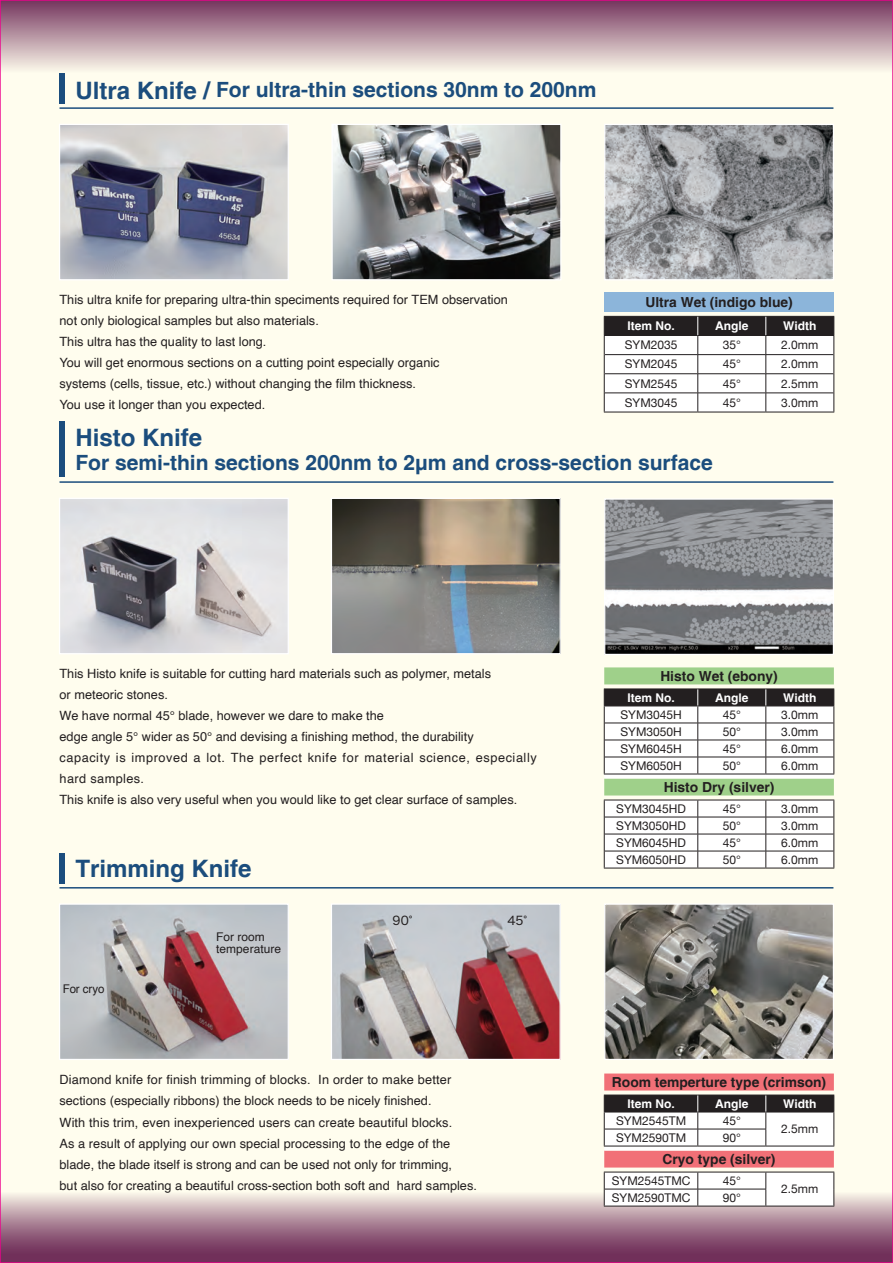
<style>
.page{position:relative;width:893px;height:1263px;background:#fffdee}
.page>*{position:absolute;margin:0;border:0;box-sizing:border-box;transform-origin:0 0}
.t1{font:700 24px "Helvetica";color:#1b4d7d}
.t2{font:700 21px "Helvetica";color:#1b4d7d}
.t3{font:700 13.8px "Helvetica";color:#231f20}
.t4{font:12.75px/21px "Helvetica";color:#231f20}
.t5{font:12px "Helvetica Neue";color:#231f20}
.t6{font:700 12px "Helvetica";color:#fff}
.t7{font:12px/12px "Helvetica";color:#231f20}
.t8{font:12px "Helvetica";color:#231f20;scale:.96 1}
.t9{font:12px "Hira Kaku Pro N W4";color:#231f20}
.s1{font-size:24px}
</style>
<div class="page">
<div style="left:0;top:0;width:893px;height:72px;background:linear-gradient(to bottom,#74345d,#f9f5e8)"></div>
<svg style="left:2px;top:1191px;width:889px;height:70px;background:#a57b90"></svg>
<img style="left:61px;top:126px;width:226px;height:152px">
<div style="left:59px;top:124px;width:230px;height:156px;border:1px solid #fff"></div>
<img style="left:333px;top:126px;width:226px;height:152px">
<div style="left:331px;top:124px;width:230px;height:156px;border:1px solid #fff"></div>
<img style="left:606px;top:126px;width:226px;height:152px">
<div style="left:604px;top:124px;width:230px;height:156px;border:1px solid #fff"></div>
<hr style="left:60px;top:107px;width:773px;height:2px;background:#1b4d7d">
<div style="left:60px;top:73px;width:5px;height:31px;background:#1b4d7d"></div>
<div style="left:604px;top:293px;width:230px;height:19px;background:#8cb5da"></div>
<hr style="left:604px;top:412px;width:94px;height:1px;background:#231f20">
<hr style="left:698px;top:412px;width:68px;height:1px;background:#231f20">
<hr style="left:766px;top:412px;width:68px;height:1px;background:#231f20">
<svg style="left:604px;top:316px;width:230px;height:96px;background:#c6c5c5"></svg>
<img style="left:61px;top:500px;width:226px;height:152px">
<div style="left:59px;top:498px;width:230px;height:156px;border:1px solid #fff"></div>
<img style="left:333px;top:500px;width:226px;height:152px">
<div style="left:331px;top:498px;width:230px;height:156px;border:1px solid #fff"></div>
<img style="left:606px;top:500px;width:226px;height:153px">
<div style="left:604px;top:498px;width:230px;height:157px;border:1px solid #fff"></div>
<hr style="left:60px;top:481px;width:773px;height:2px;background:#1b4d7d">
<div style="left:60px;top:422px;width:5px;height:55px;background:#1b4d7d"></div>
<hr style="left:604px;top:868px;width:94px;height:1px;background:#231f20">
<hr style="left:698px;top:868px;width:68px;height:1px;background:#231f20">
<hr style="left:766px;top:868px;width:68px;height:1px;background:#231f20">
<svg style="left:604px;top:667px;width:230px;height:201px;background:#d0d8cc"></svg>
<hr style="left:605px;top:851px;width:93px;height:1px;background:#231f20">
<hr style="left:698px;top:851px;width:68px;height:1px;background:#231f20">
<hr style="left:766px;top:851px;width:67px;height:1px;background:#231f20">
<hr style="left:605px;top:817px;width:93px;height:1px;background:#231f20">
<hr style="left:698px;top:817px;width:68px;height:1px;background:#231f20">
<hr style="left:766px;top:817px;width:67px;height:1px;background:#231f20">
<hr style="left:605px;top:834px;width:93px;height:1px;background:#231f20">
<hr style="left:698px;top:834px;width:68px;height:1px;background:#231f20">
<hr style="left:766px;top:834px;width:67px;height:1px;background:#231f20">
<img style="left:61px;top:905px;width:226px;height:153px">
<div style="left:59px;top:903px;width:230px;height:157px;border:1px solid #fff"></div>
<img style="left:333px;top:905px;width:226px;height:153px">
<div style="left:331px;top:903px;width:230px;height:157px;border:1px solid #fff"></div>
<img style="left:606px;top:905px;width:226px;height:153px">
<div style="left:604px;top:903px;width:230px;height:157px;border:1px solid #fff"></div>
<hr style="left:60px;top:887px;width:773px;height:1px;background:#1b4d7d">
<div style="left:60px;top:853px;width:5px;height:30px;background:#1b4d7d"></div>
<hr style="left:604px;top:1206px;width:94px;height:1px;background:#231f20">
<hr style="left:698px;top:1206px;width:68px;height:1px;background:#231f20">
<hr style="left:766px;top:1206px;width:68px;height:1px;background:#231f20">
<svg style="left:604px;top:1073px;width:230px;height:133px;background:#d6b4b5"></svg>
<h2 class="t2" style="left:75px;top:77px;width:522px"><span class="s1">Ultra Knife /</span> For ultra-thin sections 30nm to 200nm</h2>
<p class="t4" style="left:60px;top:289px;width:450px">This ultra knife for preparing ultra-thin speciments required for TEM observation not only biological samples but also materials.<br>This ultra has the quality to last long.<br>You will get enormous sections on a cutting point especially organic<br>systems (cells, tissue, etc.) without changing the film thickness.<br>You use it longer than you expected.</p>
<p class="t3" style="left:645px;top:294px;width:149px">Ultra Wet (indigo blue)</p>
<p class="t6" style="left:627px;top:319px;width:49px">Item No.</p>
<p class="t6" style="left:715px;top:319px;width:35px">Angle</p>
<p class="t6" style="left:783px;top:319px;width:35px">Width</p>
<p class="t5" style="left:625px;top:336px;width:54px">SYM2035</p>
<p class="t5" style="left:723px;top:336px;width:20px">35°</p>
<p class="t5" style="left:781px;top:336px;width:39px">2.0mm</p>
<p class="t5" style="left:625px;top:356px;width:54px">SYM2045</p>
<p class="t5" style="left:723px;top:356px;width:20px">45°</p>
<p class="t5" style="left:781px;top:356px;width:39px">2.0mm</p>
<p class="t5" style="left:625px;top:375px;width:54px">SYM2545</p>
<p class="t5" style="left:723px;top:375px;width:20px">45°</p>
<p class="t5" style="left:781px;top:375px;width:39px">2.5mm</p>
<p class="t5" style="left:625px;top:394px;width:54px">SYM3045</p>
<p class="t5" style="left:723px;top:394px;width:20px">45°</p>
<p class="t5" style="left:781px;top:394px;width:39px">3.0mm</p>
<h1 class="t1" style="left:75px;top:422px;width:128px">Histo Knife</h1>
<h2 class="t2" style="left:75px;top:450px;width:639px">For semi-thin sections 200nm to 2μm and cross-section surface</h2>
<p class="t4" style="left:60px;top:664px;width:479px">This Histo knife is suitable for cutting hard materials such as polymer, metals<br>or meteoric stones.<br>We have normal 45° blade, however we dare to make the<br>edge angle 5° wider as 50° and devising a finishing method, the durability<br>capacity is improved a lot. The perfect knife for material science, especially hard samples.<br>This knife is also very useful when you would like to get clear surface of samples.</p>
<p class="t3" style="left:660px;top:668px;width:119px">Histo Wet (ebony)</p>
<p class="t6" style="left:627px;top:690px;width:49px">Item No.</p>
<p class="t6" style="left:715px;top:690px;width:35px">Angle</p>
<p class="t6" style="left:783px;top:690px;width:35px">Width</p>
<p class="t5" style="left:620px;top:706px;width:63px">SYM3045H</p>
<p class="t5" style="left:723px;top:706px;width:20px">45°</p>
<p class="t5" style="left:781px;top:706px;width:39px">3.0mm</p>
<p class="t5" style="left:620px;top:723px;width:63px">SYM3050H</p>
<p class="t5" style="left:723px;top:723px;width:20px">50°</p>
<p class="t5" style="left:781px;top:723px;width:39px">3.0mm</p>
<p class="t5" style="left:620px;top:740px;width:63px">SYM6045H</p>
<p class="t5" style="left:723px;top:740px;width:20px">45°</p>
<p class="t5" style="left:781px;top:740px;width:39px">6.0mm</p>
<p class="t5" style="left:620px;top:757px;width:63px">SYM6050H</p>
<p class="t5" style="left:723px;top:757px;width:20px">50°</p>
<p class="t5" style="left:781px;top:757px;width:39px">6.0mm</p>
<p class="t3" style="left:664px;top:779px;width:112px">Histo Dry (silver)</p>
<p class="t5" style="left:616px;top:800px;width:71px">SYM3045HD</p>
<p class="t5" style="left:723px;top:800px;width:20px">45°</p>
<p class="t5" style="left:781px;top:800px;width:39px">3.0mm</p>
<p class="t5" style="left:616px;top:817px;width:71px">SYM3050HD</p>
<p class="t5" style="left:723px;top:817px;width:20px">50°</p>
<p class="t5" style="left:781px;top:817px;width:39px">3.0mm</p>
<p class="t5" style="left:616px;top:834px;width:71px">SYM6045HD</p>
<p class="t5" style="left:723px;top:834px;width:20px">45°</p>
<p class="t5" style="left:781px;top:834px;width:39px">6.0mm</p>
<p class="t5" style="left:616px;top:851px;width:71px">SYM6050HD</p>
<p class="t5" style="left:723px;top:851px;width:20px">50°</p>
<p class="t5" style="left:781px;top:851px;width:39px">6.0mm</p>
<h1 class="t1" style="left:75px;top:854px;width:178px">Trimming Knife</h1>
<p class="t8" style="left:63px;top:979px;width:45px">For cryo</p>
<p class="t7" style="left:216px;top:931px;width:66px">For room temperature</p>
<p class="t9" style="left:393px;top:910px;width:21px">90°</p>
<p class="t9" style="left:507px;top:910px;width:21px">45°</p>
<p class="t4" style="left:60px;top:1070px;width:419px">Diamond knife for finish trimming of blocks. In order to make better sections (especially ribbons) the block needs to be nicely finished.<br>With this trim, even inexperienced users can create beautiful blocks.<br>As a result of applying our own special processing to the edge of the blade, the blade itself is strong and can be used not only for trimming,<br>but also for creating a beautiful cross-section both soft and hard samples.</p>
<p class="t3" style="left:612px;top:1074px;width:216px">Room temperture type (crimson)</p>
<p class="t6" style="left:627px;top:1096px;width:49px">Item No.</p>
<p class="t6" style="left:715px;top:1096px;width:35px">Angle</p>
<p class="t6" style="left:783px;top:1096px;width:35px">Width</p>
<p class="t5" style="left:616px;top:1112px;width:72px">SYM2545TM</p>
<p class="t5" style="left:723px;top:1112px;width:20px">45°</p>
<p class="t5" style="left:781px;top:1120px;width:39px">2.5mm</p>
<p class="t5" style="left:616px;top:1129px;width:72px">SYM2590TM</p>
<p class="t5" style="left:723px;top:1129px;width:20px">90°</p>
<p class="t3" style="left:663px;top:1151px;width:114px">Cryo type (silver)</p>
<p class="t5" style="left:612px;top:1172px;width:80px">SYM2545TMC</p>
<p class="t5" style="left:723px;top:1172px;width:20px">45°</p>
<p class="t5" style="left:781px;top:1180px;width:39px">2.5mm</p>
<p class="t5" style="left:612px;top:1189px;width:80px">SYM2590TMC</p>
<p class="t5" style="left:723px;top:1189px;width:20px">90°</p>
</div>
